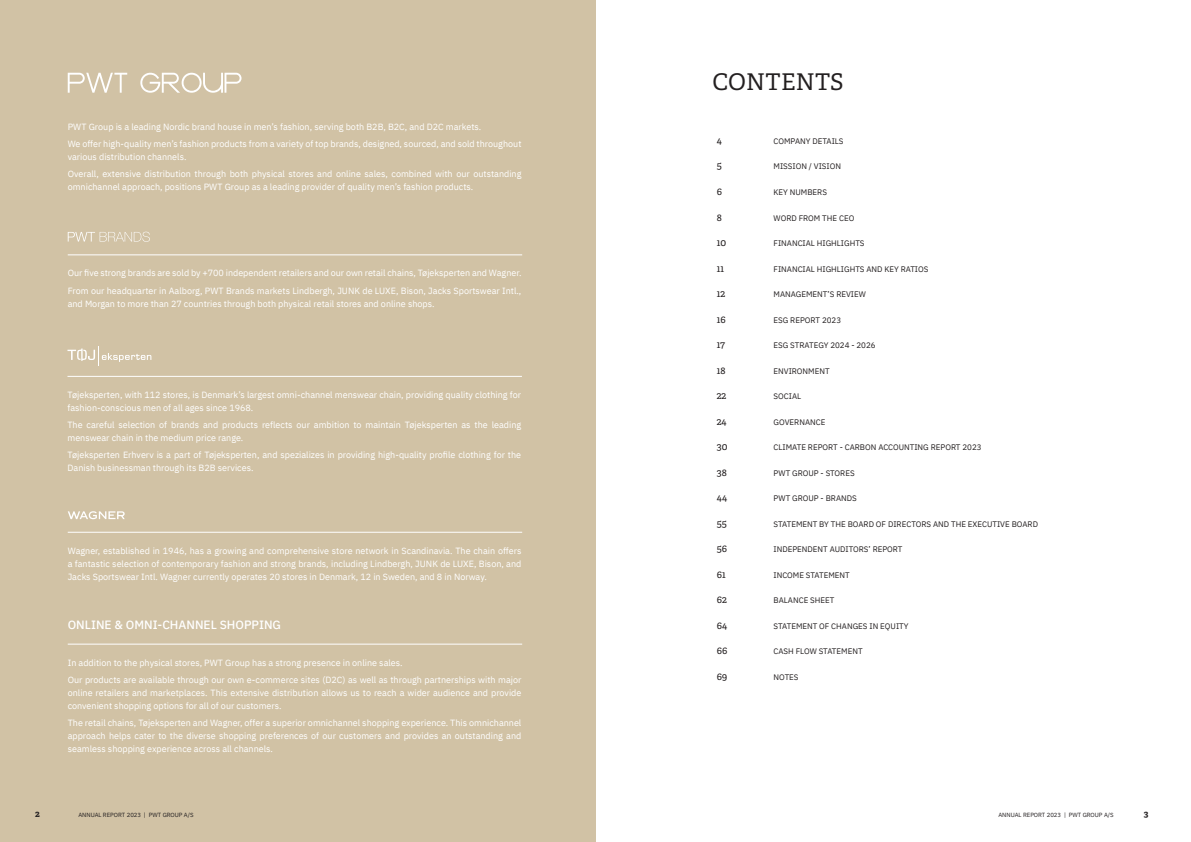
<style>
.page{position:relative;width:1191px;height:842px;background:#fff}
.page>*{position:absolute;margin:0;border:0;box-sizing:border-box;transform-origin:0 0}
.t1{font:23px "Adelle";letter-spacing:.01em;color:#231f20}
.t2{font:500 12px "IBM Plex Sans";color:#fff}
.t3{font:10px "Adelle";letter-spacing:-.005em;color:#231f20}
.t4{font:9px/13px "IBM Plex Sans";color:#fff}
.t5{font:700 9px "Adelle";color:#231f20}
.t6{font:8px "IBM Plex Sans";color:#231f20}
.t7{font:6px "IBM Plex Sans";color:#231f20}
</style>
<div class="page">
<div style="left:0;top:0;width:595px;height:842px;background:#d1c2a5"></div>
<svg style="left:68px;top:511px;width:57px;height:8px"></svg>
<hr style="left:68px;top:532px;width:454px;height:1px;background:#fff">
<hr style="left:67px;top:376px;width:455px;height:1px;background:#fff">
<svg style="left:67px;top:346px;width:84px;height:19px"></svg>
<svg style="left:68px;top:73px;width:59px;height:20px"></svg>
<svg style="left:140px;top:73px;width:101px;height:20px"></svg>
<hr style="left:68px;top:255px;width:454px;height:1px;background:#fff">
<svg style="left:68px;top:232px;width:82px;height:10px"></svg>
<hr style="left:68px;top:644px;width:454px;height:1px;background:#fff">
<p class="t4" style="left:68px;top:117px;width:455px;line-height:17.3px">PWT Group is a leading Nordic brand house in men’s fashion, serving both B2B, B2C, and D2C markets.<br>We offer high-quality men’s fashion products from a variety of top brands, designed, sourced, and sold throughout</p>
<p class="t4" style="left:68px;top:147px;width:455px;line-height:17.3px">various distribution channels.<br>Overall, extensive distribution through both physical stores and online sales, combined with our outstanding</p>
<p class="t4" style="left:68px;top:180px;width:407px">omnichannel approach, positions PWT Group as a leading provider of quality men’s fashion products.</p>
<p class="t4" style="left:68px;top:264px;width:455px;line-height:17.3px">Our five strong brands are sold by +700 independent retailers and our own retail chains, Tøjeksperten and Wagner.<br>From our headquarter in Aalborg, PWT Brands markets Lindbergh, JUNK de LUXE, Bison, Jacks Sportswear Intl.,</p>
<p class="t4" style="left:68px;top:296px;width:368px">and Morgan to more than 27 countries through both physical retail stores and online shops.</p>
<p class="t4" style="left:67px;top:387px;width:455px">Tøjeksperten, with 112 stores, is Denmark’s largest omni-channel menswear chain, providing quality clothing for fashion-conscious men of all ages since 1968.</p>
<p class="t4" style="left:67px;top:418px;width:455px">The careful selection of brands and products reflects our ambition to maintain Tøjeksperten as the leading menswear chain in the medium price range.</p>
<p class="t4" style="left:67px;top:448px;width:455px">Tøjeksperten Erhverv is a part of Tøjeksperten, and spezializes in providing high-quality profile clothing for the<br>Danish businessman through its B2B services.</p>
<p class="t4" style="left:68px;top:543px;width:455px;text-align:justify">Wagner, established in 1946, has a growing and comprehensive store network in Scandinavia. The chain offers a fantastic selection of contemporary fashion and strong brands, including Lindbergh, JUNK de LUXE, Bison, and Jacks Sportswear Intl. Wagner currently operates 20 stores in Denmark, 12 in Sweden, and 8 in Norway.</p>
<h2 class="t2" style="left:68px;top:615px;width:215px">ONLINE &amp; OMNI-CHANNEL SHOPPING</h2>
<p class="t4" style="left:68px;top:653px;width:455px;line-height:17.3px">In addition to the physical stores, PWT Group has a strong presence in online sales.<br>Our products are available through our own e-commerce sites (D2C) as well as through partnerships with major</p>
<p class="t4" style="left:68px;top:685px;width:455px">online retailers and marketplaces. This extensive distribution allows us to reach a wider audience and provide convenient shopping options for all of our customers.</p>
<p class="t4" style="left:68px;top:716px;width:455px;text-align:justify">The retail chains, Tøjeksperten and Wagner, offer a superior omnichannel shopping experience. This omnichannel approach helps cater to the diverse shopping preferences of our customers and provides an outstanding and seamless shopping experience across all channels.</p>
<h1 class="t1" style="left:712px;top:68px;width:133px">CONTENTS</h1>
<p class="t3" style="left:717px;top:134px;width:7px">4</p>
<p class="t6" style="left:773px;top:135px;width:71px">COMPANY DETAILS</p>
<p class="t3" style="left:717px;top:160px;width:7px">5</p>
<p class="t6" style="left:773px;top:161px;width:69px">MISSION / VISION</p>
<p class="t3" style="left:717px;top:185px;width:7px">6</p>
<p class="t6" style="left:773px;top:186px;width:55px">KEY NUMBERS</p>
<p class="t3" style="left:717px;top:211px;width:7px">8</p>
<p class="t6" style="left:773px;top:212px;width:82px">WORD FROM THE CEO</p>
<p class="t3" style="left:717px;top:236px;width:11px">10</p>
<p class="t6" style="left:773px;top:237px;width:92px">FINANCIAL HIGHLIGHTS</p>
<p class="t3" style="left:717px;top:262px;width:9px">11</p>
<p class="t6" style="left:773px;top:263px;width:156px">FINANCIAL HIGHLIGHTS AND KEY RATIOS</p>
<p class="t3" style="left:717px;top:287px;width:10px">12</p>
<p class="t6" style="left:773px;top:288px;width:94px">MANAGEMENT’S REVIEW</p>
<p class="t3" style="left:717px;top:313px;width:10px">16</p>
<p class="t6" style="left:773px;top:314px;width:69px">ESG REPORT 2023</p>
<p class="t3" style="left:717px;top:338px;width:10px">17</p>
<p class="t6" style="left:773px;top:339px;width:104px">ESG STRATEGY 2024 - 2026</p>
<p class="t3" style="left:717px;top:364px;width:10px">18</p>
<p class="t6" style="left:773px;top:365px;width:58px">ENVIRONMENT</p>
<p class="t3" style="left:717px;top:389px;width:11px">22</p>
<p class="t6" style="left:773px;top:390px;width:29px">SOCIAL</p>
<p class="t3" style="left:717px;top:415px;width:11px">24</p>
<p class="t6" style="left:773px;top:416px;width:53px">GOVERNANCE</p>
<p class="t3" style="left:717px;top:440px;width:12px">30</p>
<p class="t6" style="left:773px;top:441px;width:210px">CLIMATE REPORT - CARBON ACCOUNTING REPORT 2023</p>
<p class="t3" style="left:717px;top:466px;width:11px">38</p>
<p class="t6" style="left:773px;top:467px;width:83px">PWT GROUP - STORES</p>
<p class="t3" style="left:717px;top:491px;width:12px">44</p>
<p class="t6" style="left:773px;top:492px;width:85px">PWT GROUP - BRANDS</p>
<p class="t3" style="left:717px;top:517px;width:12px">55</p>
<p class="t6" style="left:773px;top:518px;width:266px">STATEMENT BY THE BOARD OF DIRECTORS AND THE EXECUTIVE BOARD</p>
<p class="t3" style="left:717px;top:542px;width:12px">56</p>
<p class="t6" style="left:773px;top:543px;width:130px">INDEPENDENT AUDITORS’ REPORT</p>
<p class="t3" style="left:717px;top:568px;width:10px">61</p>
<p class="t6" style="left:773px;top:569px;width:78px">INCOME STATEMENT</p>
<p class="t3" style="left:717px;top:593px;width:12px">62</p>
<p class="t6" style="left:773px;top:594px;width:62px">BALANCE SHEET</p>
<p class="t3" style="left:717px;top:619px;width:12px">64</p>
<p class="t6" style="left:773px;top:620px;width:136px">STATEMENT OF CHANGES IN EQUITY</p>
<p class="t3" style="left:717px;top:644px;width:12px">66</p>
<p class="t6" style="left:773px;top:645px;width:91px">CASH FLOW STATEMENT</p>
<p class="t3" style="left:717px;top:670px;width:12px">69</p>
<p class="t6" style="left:773px;top:671px;width:27px">NOTES</p>
<p class="t5" style="left:35px;top:808px;width:6px">2</p>
<p class="t7" style="left:78px;top:810px;width:117px">ANNUAL REPORT 2023 | PWT GROUP A/S</p>
<p class="t7" style="left:998px;top:810px;width:117px">ANNUAL REPORT 2023 | PWT GROUP A/S</p>
<p class="t5" style="left:1143px;top:808px;width:6px">3</p>
</div>
